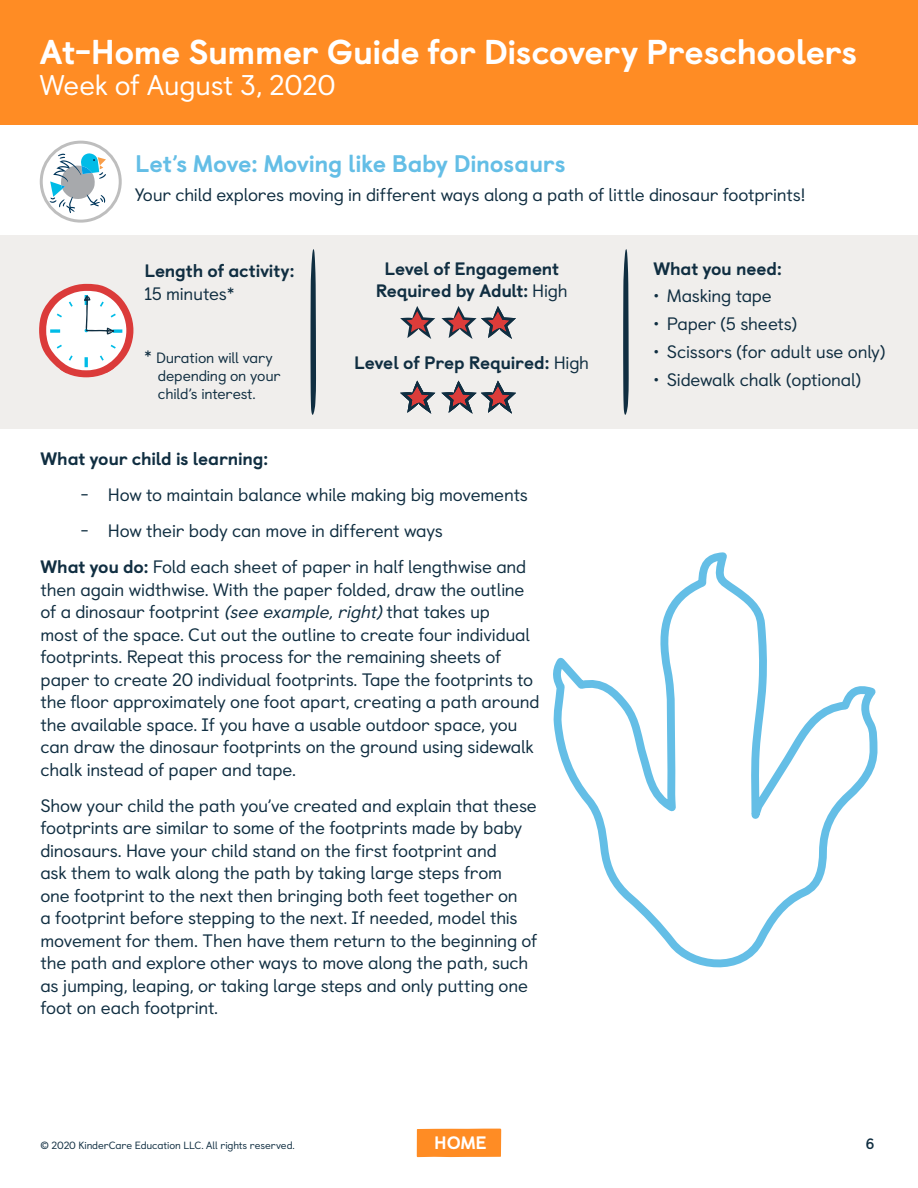
<style>
.page{position:relative;width:918px;height:1188px;background:#fff}
.page>*{position:absolute;margin:0;border:0;box-sizing:border-box;transform-origin:0 0}
.t1{font:800 34.5px "Castledown";letter-spacing:-.015em;color:#fff}
.t2{font:28.5px "Castledown";letter-spacing:-.015em;color:#fff}
.t3{font:800 24px "Castledown";letter-spacing:-.015em;color:#64bee6}
.t4{font:18px/22.5px "Castledown";letter-spacing:-.015em;color:#102e41}
.t5{font:800 18px/22.5px "Castledown";letter-spacing:-.015em;color:#102e41;text-align:center}
.t6{font:800 18px "Castledown";color:#fff}
.t7{font:15px/18px "Castledown";letter-spacing:-.015em;color:#102e41}
.t8{font:700 15px "Castledown";color:#102e41}
.t9{font:10.5px "Castledown";letter-spacing:-.01em;color:#102e41}
.s1{font-size:18px}
.s2{font-weight:400}
.s3{font-weight:800}
.s4{font-style:italic}
</style>
<div class="page">
<div style="left:417px;top:1129px;width:84px;height:28px;background:#ff8c24"></div>
<div style="left:0;top:0;width:918px;height:125px;background:#ff8c24"></div>
<svg style="left:41px;top:142px;width:79px;height:79px"></svg>
<svg style="left:50px;top:153px;width:56px;height:60px"></svg>
<div style="left:40px;top:141px;width:82px;height:82px;border:3px solid #bebebe;border-radius:50%"></div>
<div style="left:0;top:235px;width:918px;height:194px;background:#f0eeec"></div>
<svg style="left:310px;top:249px;width:6px;height:166px"></svg>
<svg style="left:623px;top:249px;width:6px;height:166px"></svg>
<svg style="left:400px;top:306px;width:35px;height:33px"></svg>
<svg style="left:400px;top:381px;width:35px;height:33px"></svg>
<svg style="left:441px;top:306px;width:75px;height:33px"></svg>
<svg style="left:441px;top:381px;width:75px;height:33px"></svg>
<svg style="left:39px;top:284px;width:94px;height:93px"></svg>
<svg style="left:553px;top:552px;width:325px;height:416px"></svg>
<h1 class="t1" style="left:40px;top:24px;width:819px">At-Home Summer Guide for Discovery Preschoolers</h1>
<h2 class="t2" style="left:40px;top:63px;width:297px">Week of August 3, 2020</h2>
<h3 class="t3" style="left:135px;top:144px;width:432px">Let’s Move: Moving like Baby Dinosaurs</h3>
<p class="t4" style="left:135px;top:182px;width:672px">Your child explores moving in different ways along a path of little dinosaur footprints!</p>
<p class="t5" style="left:144px;top:258px;width:152px">Length of activity:</p>
<p class="t4" style="left:144px;top:281px;width:91px">15 minutes*</p>
<p class="t7" style="left:158px;top:347px;width:124px;text-indent:-14px"><span class="s1">*</span> Duration will vary depending on your child’s interest.</p>
<p class="t5" style="left:376px;top:256px;width:194px">Level of Engagement<br>Required by Adult: <span class="s2">High</span></p>
<p class="t5" style="left:354px;top:350px;width:236px">Level of Prep Required: <span class="s2">High</span></p>
<p class="t5" style="left:40px;top:446px;width:229px">What your child is learning:</p>
<p class="t4" style="left:81px;top:482px;width:449px">- How to maintain balance while making big movements</p>
<p class="t4" style="left:40px;top:512px;width:487px;line-height:36px;text-indent:41px">- How their body can move in different ways<br><span class="s3">What you do:</span> Fold each sheet of paper in half lengthwise and</p>
<p class="t4" style="left:40px;top:577px;width:500px">then again widthwise. With the paper folded, draw the outline of a dinosaur footprint <span class="s4">(see example,right)</span>that takes up<br>most of the space. Cut out the outline to create four individual footprints. Repeat this process for the remaining sheets of paper to create 20 individual footprints. Tape the footprints to the floor approximately one foot apart, creating a path around the available space. If you have a usable outdoor space, you can draw the dinosaur footprints on the ground using sidewalk chalk instead of paper and tape.</p>
<p class="t4" style="left:40px;top:793px;width:498px">Show your child the path you’ve created and explain that these footprints are similar to some of the footprints made by baby dinosaurs. Have your child stand on the first footprint and<br>ask them to walk along the path by taking large steps from<br>one footprint to the next then bringing both feet together on<br>a footprint before stepping to the next. If needed, model this movement for them. Then have them return to the beginning of the path and explore other ways to move along the path, such as jumping, leaping, or taking large steps and only putting one foot on each footprint.</p>
<p class="t5" style="left:653px;top:256px;width:130px">What you need:</p>
<p class="t4" style="left:653px;top:283px;width:120px">• Masking tape</p>
<p class="t4" style="left:653px;top:311px;width:145px">• Paper (5 sheets)</p>
<p class="t4" style="left:653px;top:339px;width:234px">• Scissors (for adult use only)</p>
<p class="t4" style="left:653px;top:367px;width:209px">• Sidewalk chalk (optional)</p>
<p class="t9" style="left:40px;top:1137px;width:256px">© 2020 KinderCare Education LLC. All rights reserved.</p>
<p class="t6" style="left:434px;top:1128px;width:54px">HOME</p>
<p class="t8" style="left:866px;top:1132px;width:10px">6</p>
</div>
